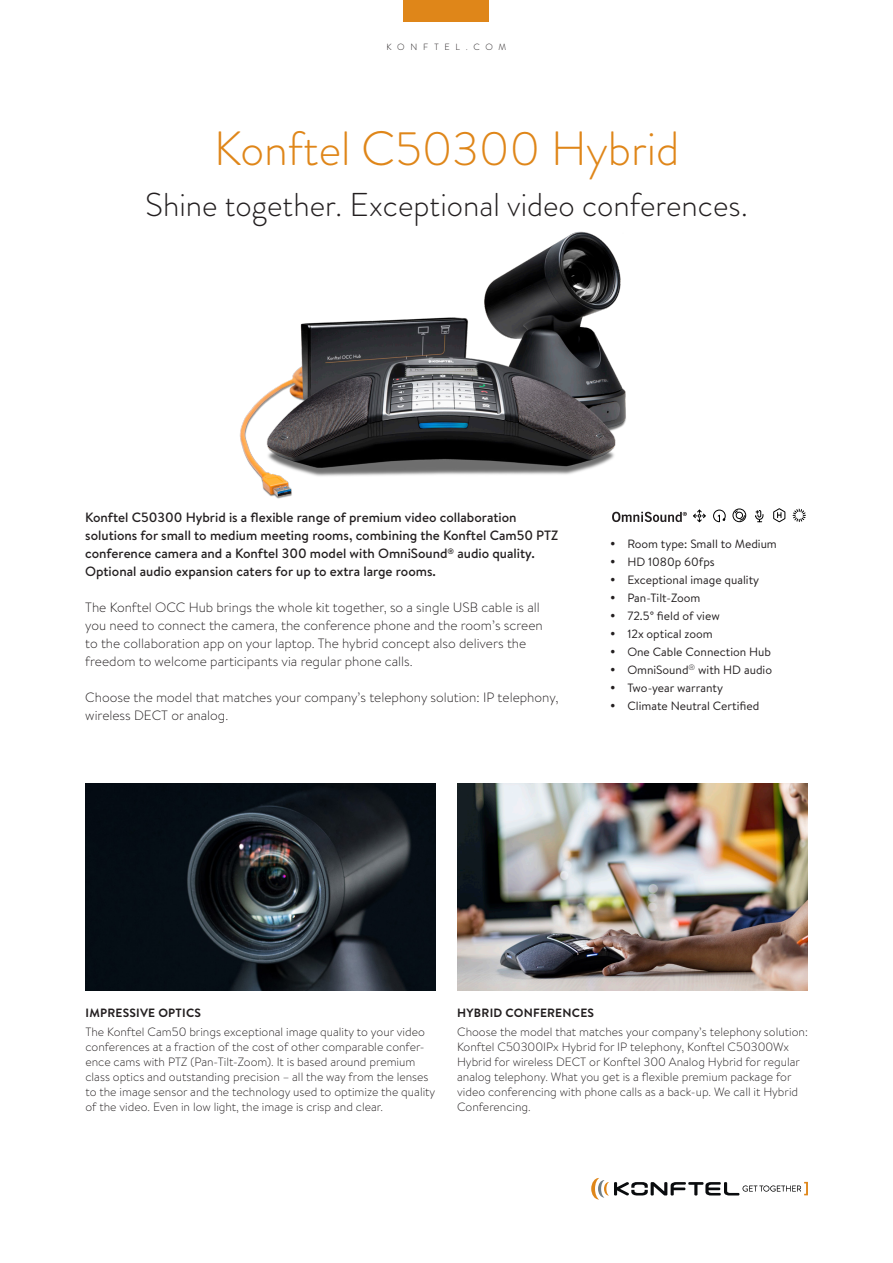
<style>
.page{position:relative;width:893px;height:1263px;background:#fff}
.page>*{position:absolute;margin:0;border:0;box-sizing:border-box;transform-origin:0 0}
.Huvudrubrik{font:300 48px "Brandon Grotesque";color:#df8619}
.Huvudrubrik-2{font:300 33px "Brandon Grotesque";color:#231f20}
.Brödtext{font:300 13.5px/18px "Brandon Text";color:#231f20}
.Ingress{font:500 13.5px/18px "Brandon Text";color:#231f20}
.Brödtext_puff{font:300 12px/15px "Brandon Text";color:#231f20}
.t1{font:12px "Brandon Text";color:#231f20}
.Underrubrik_3{font:700 12px "Brandon Text";letter-spacing:.02em;color:#231f20}
.t2{font:300 9px "Brandon Grotesque";letter-spacing:.64em;color:#231f20}
</style>
<div class="page">
<svg style="left:591px;top:1178px;width:217px;height:21px"></svg>
<div style="left:404px;top:0;width:85px;height:21px;background:#df8619"></div>
<img style="left:240px;top:231px;width:410px;height:292px">
<svg style="left:693px;top:509px;width:13px;height:14px"></svg>
<svg style="left:713px;top:510px;width:12px;height:12px"></svg>
<svg style="left:792px;top:509px;width:14px;height:13px"></svg>
<div style="left:733px;top:509px;width:13px;height:13px;border:1px solid #000;border-radius:50%"></div>
<svg style="left:734px;top:510px;width:11px;height:11px"></svg>
<svg style="left:755px;top:510px;width:8px;height:12px"></svg>
<svg style="left:773px;top:508px;width:12px;height:14px"></svg>
<svg style="left:612px;top:512px;width:75px;height:10px"></svg>
<img style="left:457px;top:783px;width:351px;height:207px">
<img style="left:85px;top:783px;width:351px;height:207px">
<p class="t2" style="left:387px;top:41px;width:121px">KONFTEL.COM</p>
<p class="Huvudrubrik" style="left:214px;top:116px;width:467px">Konftel C50300 Hybrid</p>
<p class="Huvudrubrik-2" style="left:145px;top:183px;width:604px">Shine together. Exceptional video conferences.</p>
<p class="Ingress" style="left:85px;top:508px;width:475px">Konftel C50300 Hybrid is a flexible range of premium video collaboration solutions for small to medium meeting rooms, combining the Konftel Cam50 PTZ conference camera and a Konftel 300 model with OmniSound<sup>®</sup> audio quality.<br>Optional audio expansion caters for up to extra large rooms.</p>
<p class="Brödtext" style="left:85px;top:598px;width:459px">The Konftel OCC Hub brings the whole kit together, so a single USB cable is all you need to connect the camera, the conference phone and the room’s screen to the collaboration app on your laptop. The hybrid concept also delivers the freedom to welcome participants via regular phone calls.</p>
<p class="Brödtext" style="left:85px;top:688px;width:475px">Choose the model that matches your company’s telephony solution: IP telephony, wireless DECT or analog.</p>
<p class="t1" style="left:627px;top:536px;width:151px">Room type: Small to Medium</p>
<p class="t1" style="left:627px;top:554px;width:89px">HD 1080p 60fps</p>
<p class="t1" style="left:627px;top:572px;width:133px">Exceptional image quality</p>
<p class="t1" style="left:627px;top:590px;width:75px">Pan-Tilt-Zoom</p>
<p class="t1" style="left:627px;top:608px;width:94px">72.5° field of view</p>
<p class="t1" style="left:627px;top:626px;width:87px">12x optical zoom</p>
<p class="t1" style="left:627px;top:644px;width:145px">One Cable Connection Hub</p>
<p class="t1" style="left:627px;top:662px;width:146px">OmniSound<sup>®</sup> with HD audio</p>
<p class="t1" style="left:627px;top:680px;width:97px">Two-year warranty</p>
<p class="t1" style="left:627px;top:698px;width:133px">Climate Neutral Certified</p>
<p class="Underrubrik_3" style="left:86px;top:1004px;width:117px">IMPRESSIVE OPTICS</p>
<p class="Brödtext_puff" style="left:85px;top:1024px;width:351px">The Konftel Cam50 brings exceptional image quality to your video conferences at a fraction of the cost of other comparable confer&shy;ence cams with PTZ (Pan-Tilt-Zoom). It is based around premium class optics and outstanding precision – all the way from the lenses to the image sensor and the technology used to optimize the quality of the video. Even in low light, the image is crisp and clear.</p>
<p class="Underrubrik_3" style="left:457px;top:1004px;width:138px">HYBRID CONFERENCES</p>
<p class="Brödtext_puff" style="left:457px;top:1024px;width:352px">Choose the model that matches your company’s telephony solution:<br>Konftel C50300IPx Hybrid for IP telephony, Konftel C50300Wx Hybrid for wireless DECT or Konftel 300 Analog Hybrid for regular analog telephony. What you get is a flexible premium package for video conferencing with phone calls as a back-up. We call it Hybrid Conferencing.</p>
</div>
